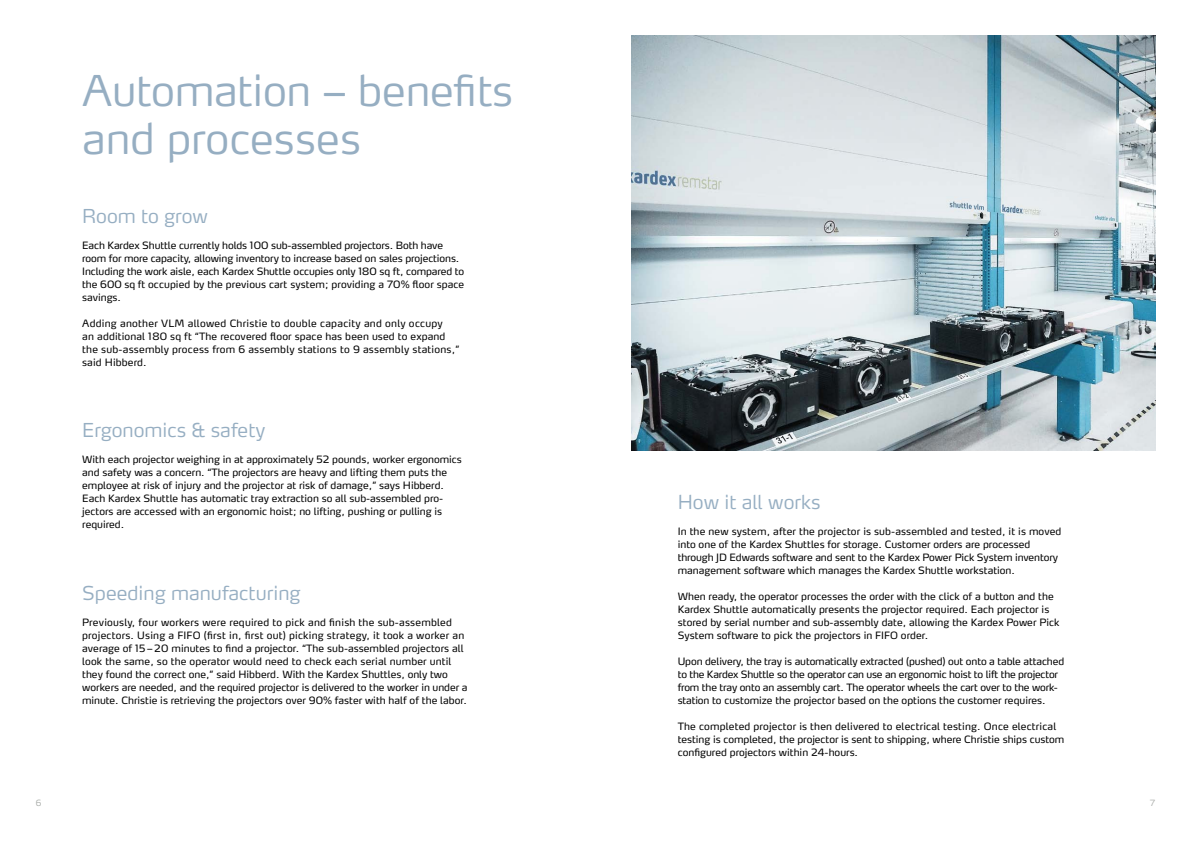
<style>
.page{position:relative;width:1191px;height:842px;background:#fff}
.page>*{position:absolute;margin:0;border:0;box-sizing:border-box;transform-origin:0 0}
.t1{font:300 42px/48px "Max OT";letter-spacing:-.005em;color:#96aec2}
.t2{font:300 19px "Max OT";color:#96aec2}
.t3{font:10px/13px "Max OT";color:#000}
.t4{font:10px/13px "Max OT";letter-spacing:.02em;color:#000}
.t5{font:300 8.5px "Max OT";color:#a9aca9}
</style>
<div class="page">
<img style="left:631px;top:36px;width:524px;height:414px">
<h1 class="t1" style="left:82px;top:66px;width:432px">Automation – benefits and processes</h1>
<h2 class="t2" style="left:82px;top:204px;width:127px">Room to grow</h2>
<p class="t3" style="left:82px;top:239px;width:383px">Each Kardex Shuttle currently holds 100 sub-assembled projectors. Both have room for more capacity, allowing inventory to increase based on sales projections.<br>Including the work aisle, each Kardex Shuttle occupies only 180 sq ft, compared to the 600 sq ft occupied by the previous cart system; providing a 70% floor space savings.</p>
<p class="t4" style="left:82px;top:317px;width:379px">Adding another VLM allowed Christie to double capacity and only occupy<br>an additional 180 sq ft “The recovered floor space has been used to expand the sub-assembly process from 6 assembly stations to 9 assembly stations,” said Hibberd.</p>
<h2 class="t2" style="left:82px;top:418px;width:185px">Ergonomics &amp; safety</h2>
<p class="t3" style="left:82px;top:453px;width:381px">With each projector weighing in at approximately 52 pounds, worker ergonomics and safety was a concern. “The projectors are heavy and lifting them puts the employee at risk of injury and the projector at risk of damage,” says Hibberd.<br>Each Kardex Shuttle has automatic tray extraction so all sub-assembled pro&shy;jectors are accessed with an ergonomic hoist; no lifting, pushing or pulling is required.</p>
<h2 class="t2" style="left:82px;top:581px;width:220px">Speeding manufacturing</h2>
<p class="t3" style="left:82px;top:616px;width:387px">Previously, four workers were required to pick and finish the sub-assembled projectors. Using a FIFO (first in, first out) picking strategy, it took a worker an average of 15–20 minutes to find a projector. “The sub-assembled projectors all look the same, so the operator would need to check each serial number until they found the correct one,” said Hibberd. With the Kardex Shuttles, only two workers are needed, and the required projector is delivered to the worker in under a minute. Christie is retrieving the projectors over 90% faster with half of the labor.</p>
<h2 class="t2" style="left:677px;top:490px;width:144px">How it all works</h2>
<p class="t3" style="left:677px;top:525px;width:385px">In the new system, after the projector is sub-assembled and tested, it is moved into one of the Kardex Shuttles for storage. Customer orders are processed through JD Edwards software and sent to the Kardex Power Pick System inventory management software which manages the Kardex Shuttle workstation.</p>
<p class="t3" style="left:677px;top:590px;width:383px">When ready, the operator processes the order with the click of a button and the Kardex Shuttle automatically presents the projector required. Each projector is stored by serial number and sub-assembly date, allowing the Kardex Power Pick System software to pick the projectors in FIFO order.</p>
<p class="t3" style="left:677px;top:655px;width:388px">Upon delivery, the tray is automatically extracted (pushed) out onto a table attached to the Kardex Shuttle so the operator can use an ergonomic hoist to lift the projector from the tray onto an assembly cart. The operator wheels the cart over to the work&shy;station to customize the projector based on the options the customer requires.</p>
<p class="t3" style="left:677px;top:720px;width:388px">The completed projector is then delivered to electrical testing. Once electrical testing is completed, the projector is sent to shipping, where Christie ships custom configured projectors within 24-hours.</p>
<p class="t5" style="left:36px;top:798px;width:7px">6</p>
<p class="t5" style="left:1150px;top:798px;width:7px">7</p>
</div>
